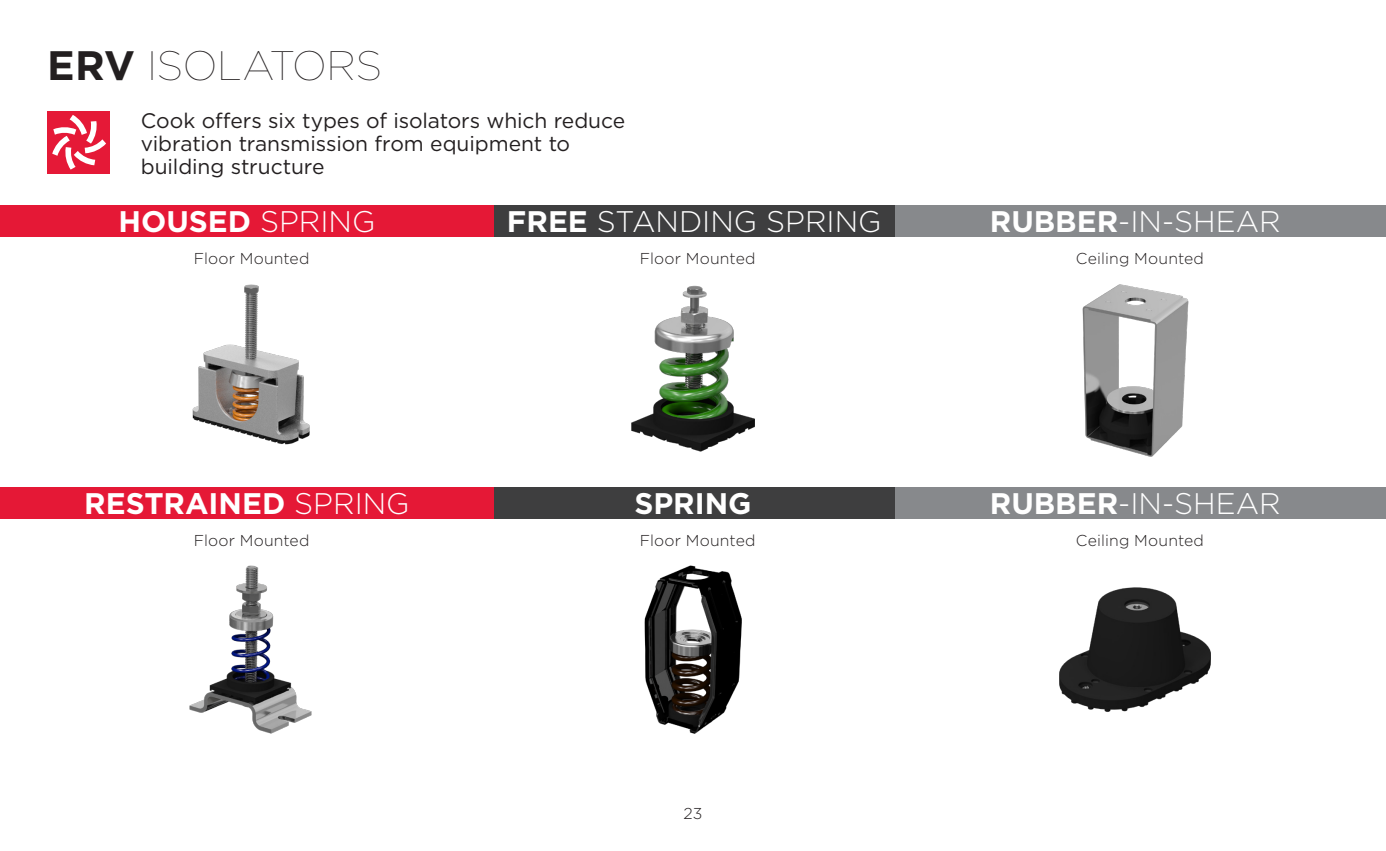
<style>
.page{position:relative;width:1386px;height:851px;background:#fff}
.page>*{position:absolute;margin:0;border:0;box-sizing:border-box;transform-origin:0 0}
.t1{font:100 41.12px "Gotham";letter-spacing:-.01em;color:#231f20}
.t2{font:300 29.75px "Gotham";color:#fff}
.t3{font:700 29.75px "Gotham";color:#fff}
.t4{font:21px/22.8px "Gotham";letter-spacing:-.005em;color:#231f20}
.t5{font:300 15.75px "Gotham";letter-spacing:.01em;color:#231f20}
.s1{font-weight:700}
.s2{font-weight:300}
</style>
<div class="page">
<img style="left:645px;top:565px;width:96px;height:169px">
<div style="left:895px;top:205px;width:491px;height:32px;background:#87898c"></div>
<div style="left:0;top:205px;width:494px;height:32px;background:#e51836"></div>
<div style="left:895px;top:487px;width:491px;height:32px;background:#87898c"></div>
<div style="left:0;top:487px;width:494px;height:32px;background:#e51836"></div>
<div style="left:494px;top:205px;width:401px;height:32px;background:#3e3e3f"></div>
<div style="left:494px;top:487px;width:401px;height:32px;background:#3e3e3f"></div>
<img style="left:631px;top:285px;width:124px;height:167px">
<img style="left:192px;top:284px;width:118px;height:160px">
<img style="left:190px;top:565px;width:122px;height:169px">
<img style="left:1060px;top:587px;width:151px;height:125px">
<img style="left:1082px;top:284px;width:107px;height:173px">
<div style="left:47px;top:111px;width:63px;height:62px;background:#e51937"></div>
<svg style="left:52px;top:115px;width:54px;height:55px"></svg>
<h1 class="t1" style="left:47px;top:40px;width:336px"><span class="s1">ERV</span> ISOLATORS</h1>
<p class="t4" style="left:141px;top:109px;width:486px">Cook offers six types of isolators which reduce vibration transmission from equipment to building structure</p>
<h2 class="t3" style="left:118px;top:202px;width:258px">HOUSED <span class="s2">SPRING</span></h2>
<h2 class="t2" style="left:507px;top:202px;width:376px"><span class="s1">FREE</span> STANDING SPRING</h2>
<h2 class="t2" style="left:990px;top:202px;width:292px"><span class="s1">RUBBER</span>-IN-SHEAR</h2>
<p class="t5" style="left:194px;top:249px;width:117px">Floor Mounted</p>
<p class="t5" style="left:640px;top:249px;width:117px">Floor Mounted</p>
<p class="t5" style="left:1076px;top:249px;width:129px">Ceiling Mounted</p>
<h2 class="t3" style="left:84px;top:483px;width:327px">RESTRAINED <span class="s2">SPRING</span></h2>
<h2 class="t3" style="left:634px;top:483px;width:119px">SPRING</h2>
<h2 class="t2" style="left:990px;top:484px;width:292px"><span class="s1">RUBBER</span>-IN-SHEAR</h2>
<p class="t5" style="left:194px;top:530px;width:117px">Floor Mounted</p>
<p class="t5" style="left:640px;top:530px;width:117px">Floor Mounted</p>
<p class="t5" style="left:1076px;top:530px;width:129px">Ceiling Mounted</p>
<p class="t5" style="left:683px;top:803px;width:21px">23</p>
</div>
